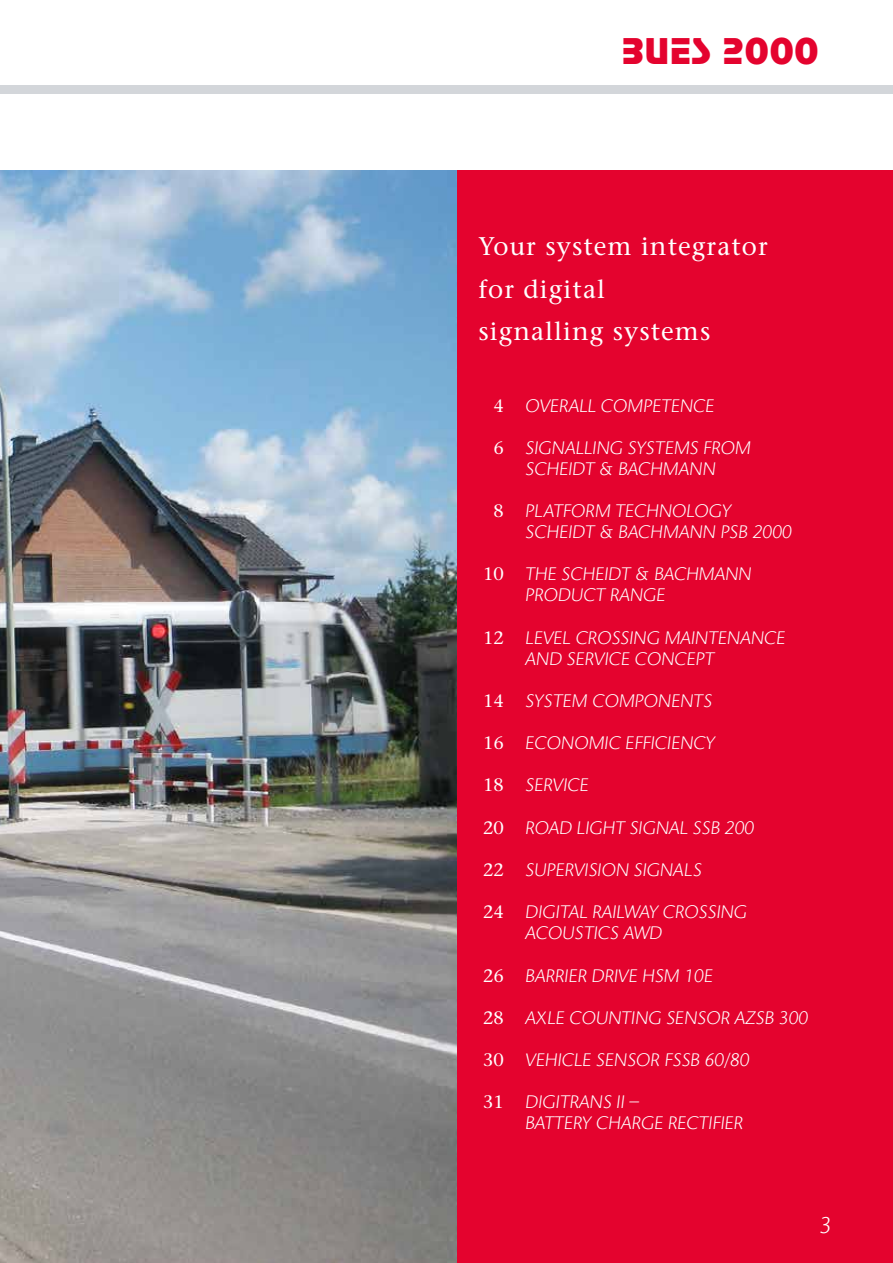
<style>
.page{position:relative;width:893px;height:1263px;background:#fff}
.page>*{position:absolute;margin:0;border:0;box-sizing:border-box;transform-origin:0 0}
.t1{font:36px "Stop";letter-spacing:.02em;color:#e4032e}
.t2{font:500 25.5px/42.5px "Stone Serif Std";letter-spacing:.04em;color:#fff}
.t3{font:300 22.5px "Stone Sans IIITC Com";color:#fff}
.t4{font:300 18px/21px "Stone Sans IIITC Com";color:#fff}
.s1{font-family:"Stone Serif Std";font-weight:500}
</style>
<div class="page">
<img style="left:0;top:170px;width:457px;height:1093px">
<div style="left:457px;top:170px;width:436px;height:1093px;background:#e4032e"></div>
<div style="left:0;top:85px;width:893px;height:9px;background:#d3d6da"></div>
<h1 class="t1" style="left:622px;top:29px;width:198px">BUES 2000</h1>
<h2 class="t2" style="left:478px;top:225px;width:291px">Your system integrator for digital<br>signalling systems</h2>
<p class="t4" style="left:494px;top:395px;width:225px"><span class="s1">4</span> OVERALL COMPETENCE</p>
<p class="t4" style="left:478px;top:437px;width:276px;text-indent:15px"><span class="s1">6</span> SIGNALLING SYSTEMS FROM -SCHEIDT &amp; - BACHMANN</p>
<p class="t4" style="left:525px;top:500px;width:271px;text-indent:-31px"><span class="s1">8</span> PLATFORM TECHNOLOGY<br>SCHEIDT &amp; BACHMANN PSB 2000</p>
<p class="t4" style="left:525px;top:563px;width:230px;text-indent:-42px"><span class="s1">10</span> THE SCHEIDT &amp; - BACHMANN<br>PRODUCT RANGE</p>
<p class="t4" style="left:525px;top:627px;width:264px;text-indent:-42px"><span class="s1">12</span> LEVEL CROSSING MAINTENANCE<br>AND SERVICE CONCEPT</p>
<p class="t4" style="left:483px;top:690px;width:233px"><span class="s1">14</span> SYSTEM COMPONENTS</p>
<p class="t4" style="left:483px;top:732px;width:235px"><span class="s1">16</span> ECONOMIC EFFICIENCY</p>
<p class="t4" style="left:483px;top:774px;width:109px"><span class="s1">18</span> SERVICE</p>
<p class="t4" style="left:483px;top:817px;width:275px"><span class="s1">20</span> ROAD LIGHT SIGNAL SSB 200</p>
<p class="t4" style="left:483px;top:859px;width:222px"><span class="s1">22</span> SUPERVISION SIGNALS</p>
<p class="t4" style="left:525px;top:901px;width:226px;text-indent:-42px"><span class="s1">24</span> DIGITAL RAILWAY CROSSING<br>ACOUSTICS AWD</p>
<p class="t4" style="left:483px;top:965px;width:233px"><span class="s1">26</span> BARRIER DRIVE HSM 10E</p>
<p class="t4" style="left:483px;top:1007px;width:329px"><span class="s1">28</span> AXLE COUNTING SENSOR AZSB 300</p>
<p class="t4" style="left:483px;top:1049px;width:270px"><span class="s1">30</span> VEHICLE SENSOR FSSB 60/80</p>
<p class="t4" style="left:525px;top:1091px;width:222px;text-indent:-42px"><span class="s1">31</span> DIGITRANS II –<br>BATTERY CHARGE RECTIFIER</p>
<p class="t3" style="left:819px;top:1211px;width:17px">3</p>
</div>
